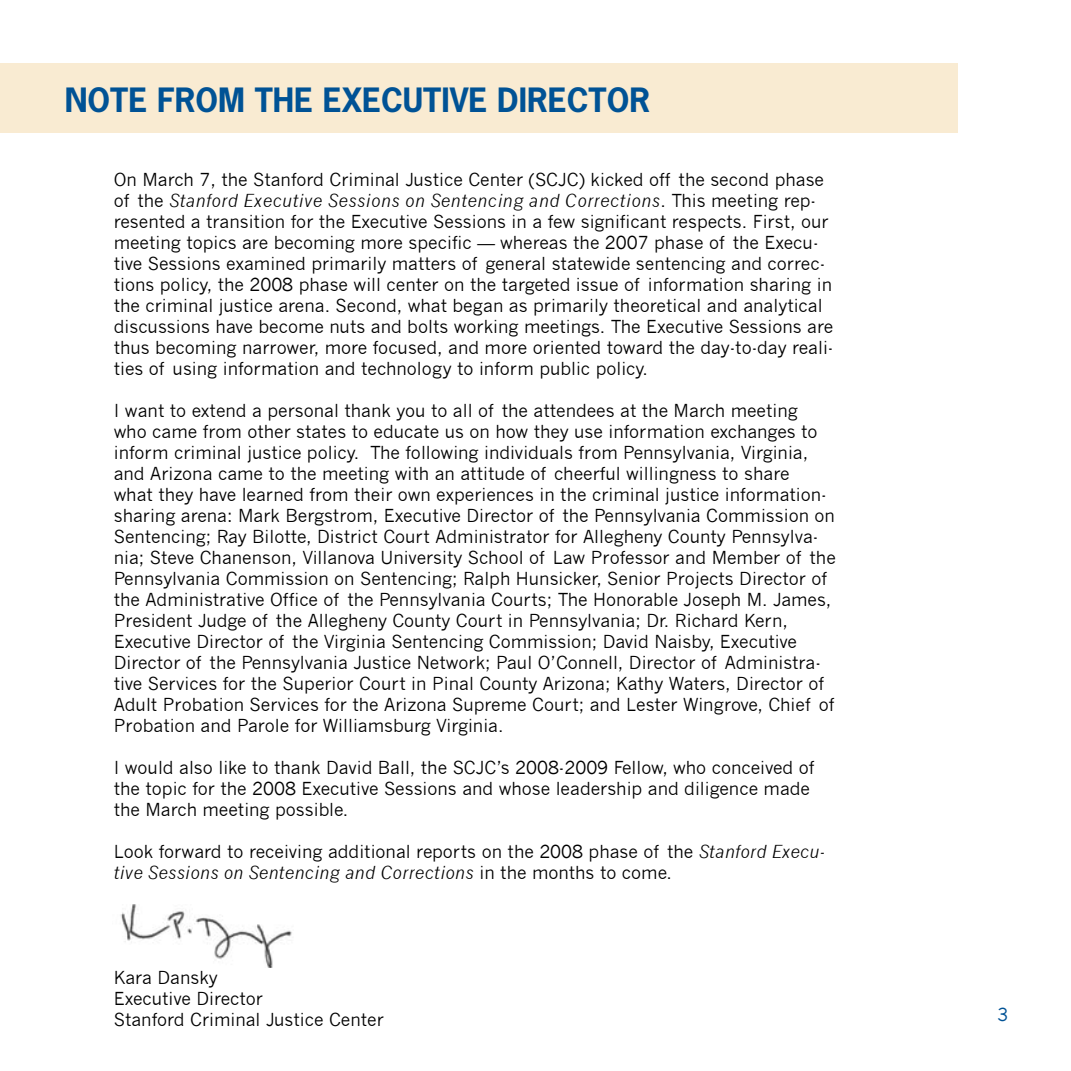
<style>
.page{position:relative;width:1071px;height:1071px;background:#fff}
.page>*{position:absolute;margin:0;border:0;box-sizing:border-box;transform-origin:0 0}
.t1{font:700 31.5px "News Gothic Std";color:#005295}
.t2{font:17.5px/21px "News Gothic";color:#000}
.t3{font:17.5px "News Gothic";color:#005295}
.s1{font-style:italic}
</style>
<div class="page">
<div style="left:0;top:63px;width:957px;height:70px;background:#f9ebd2"></div>
<img style="left:120px;top:904px;width:172px;height:64px">
<h1 class="t1" style="left:65px;top:79px;width:587px">NOTE FROM THE EXECUTIVE DIRECTOR</h1>
<p class="t2" style="left:114px;top:169px;width:721px">On March 7, the Stanford Criminal Justice Center (SCJC) kicked off the second phase of the <span class="s1">Stanford Executive Sessions on Sentencing and Corrections</span>. This meeting rep&shy;resented a transition for the Executive Sessions in a few significant respects. First, our meeting topics are becoming more specific — whereas the 2007 phase of the Execu&shy;tive Sessions examined primarily matters of general statewide sentencing and correc&shy;tions policy, the 2008 phase will center on the targeted issue of information sharing in the criminal justice arena. Second, what began as primarily theoretical and analytical discussions have become nuts and bolts working meetings. The Executive Sessions are thus becoming narrower, more focused, and more oriented toward the day-to-day reali&shy;ties of using information and technology to inform public policy.</p>
<p class="t2" style="left:114px;top:400px;width:724px">I want to extend a personal thank you to all of the attendees at the March meeting<br>who came from other states to educate us on how they use information exchanges to inform criminal justice policy. The following individuals from Pennsylvania, Virginia, and Arizona came to the meeting with an attitude of cheerful willingness to share<br>what they have learned from their own experiences in the criminal justice information&shy;sharing arena: Mark Bergstrom, Executive Director of the Pennsylvania Commission on Sentencing; Ray Bilotte, District Court Administrator for Allegheny County Pennsylva&shy;nia; Steve Chanenson, Villanova University School of Law Professor and Member of the Pennsylvania Commission on Sentencing; Ralph Hunsicker, Senior Projects Director of the Administrative Office of the Pennsylvania Courts; The Honorable Joseph M. James, President Judge of the Allegheny County Court in Pennsylvania; Dr. Richard Kern, Executive Director of the Virginia Sentencing Commission; David Naisby, Executive Director of the Pennsylvania Justice Network; Paul O’Connell, Director of Administra&shy;tive Services for the Superior Court in Pinal County Arizona; Kathy Waters, Director of Adult Probation Services for the Arizona Supreme Court; and Lester Wingrove, Chief of Probation and Parole for Williamsburg Virginia.</p>
<p class="t2" style="left:114px;top:757px;width:702px">I would also like to thank David Ball, the SCJC’s 2008-2009 Fellow, who conceived of the topic for the 2008 Executive Sessions and whose leadership and diligence made the March meeting possible.</p>
<p class="t2" style="left:114px;top:841px;width:713px">Look forward to receiving additional reports on the 2008 phase of the <span class="s1">Stanford Execu&shy;tive Sessions on Sentencing and Corrections</span> in the months to come.</p>
<p class="t2" style="left:114px;top:967px;width:272px">Kara Dansky<br>Executive Director<br>Stanford Criminal Justice Center</p>
<p class="t3" style="left:997px;top:1004px;width:12px">3</p>
</div>
